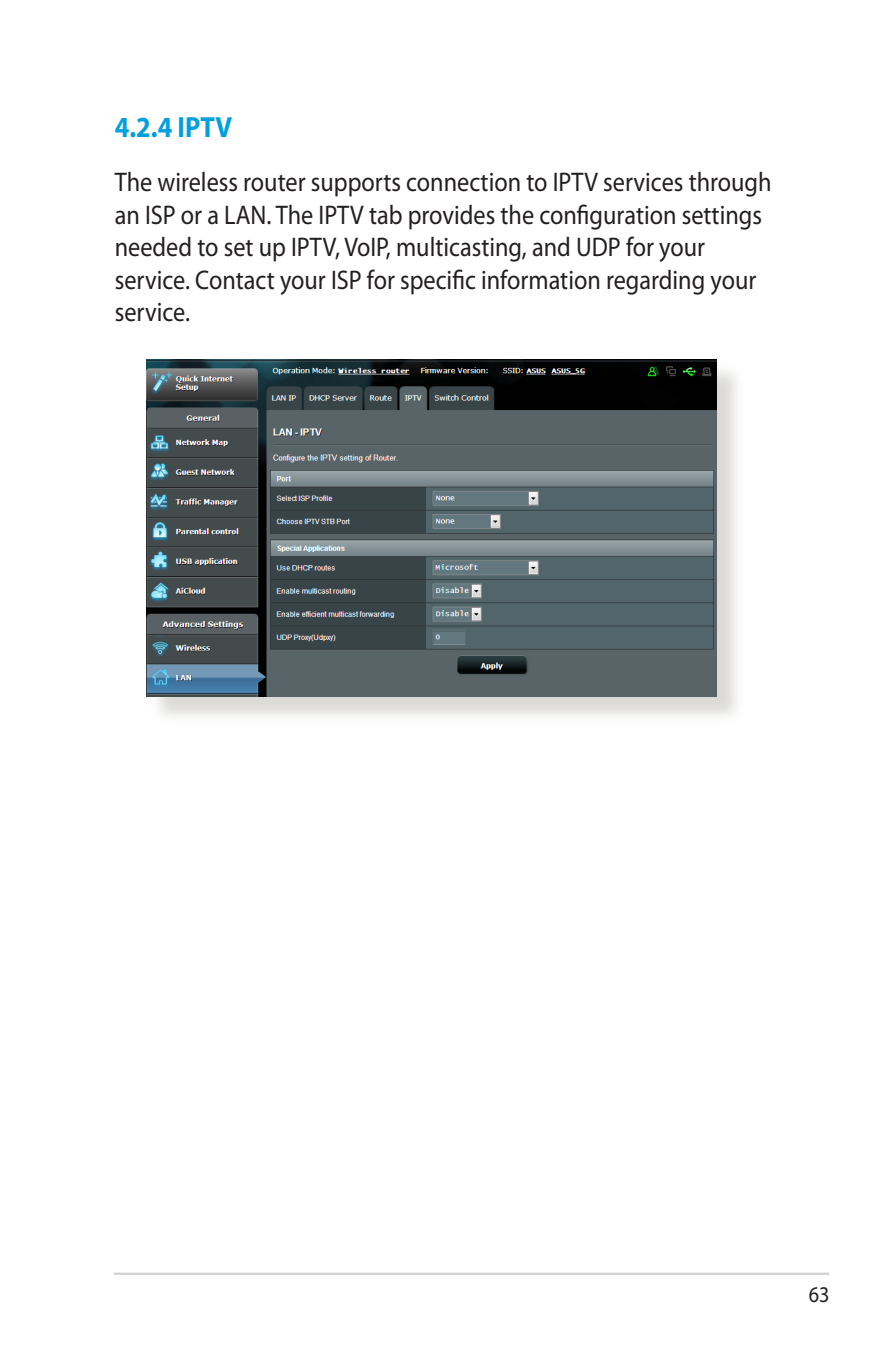
<style>
.page{position:relative;width:893px;height:1346px;background:#fff}
.page>*{position:absolute;margin:0;border:0;box-sizing:border-box;transform-origin:0 0}
.WL_Header_2{font:700 29.25px "Myriad Pro";color:#009fde;scale:.9 1}
.WL_Body_Text{font:27px/32.4px "Myriad Pro";color:#231f20;scale:.9 1}
.t1{font:22.5px "Myriad";color:#231f20;scale:.9 1}
</style>
<div class="page">
<hr style="left:114px;top:1272px;width:715px;height:3px;background:#d1d2d4">
<div style="left:149px;top:362px;width:596px;height:366px;background:#cfcecb;opacity:.75"></div>
<img style="left:147px;top:359px;width:569px;height:338px">
<p class="WL_Header_2" style="left:115px;top:108px;width:132px">4.2.4 IPTV</p>
<p class="WL_Body_Text" style="left:115px;top:166px;width:731px">The wireless router supports connection to IPTV services through an ISP or a LAN. The IPTV tab provides the configuration settings needed to set up IPTV, VoIP, multicasting, and UDP for your service. Contact your ISP for specific information regarding your service.</p>
<p class="t1" style="left:809px;top:1283px;width:12px">63</p>
</div>
